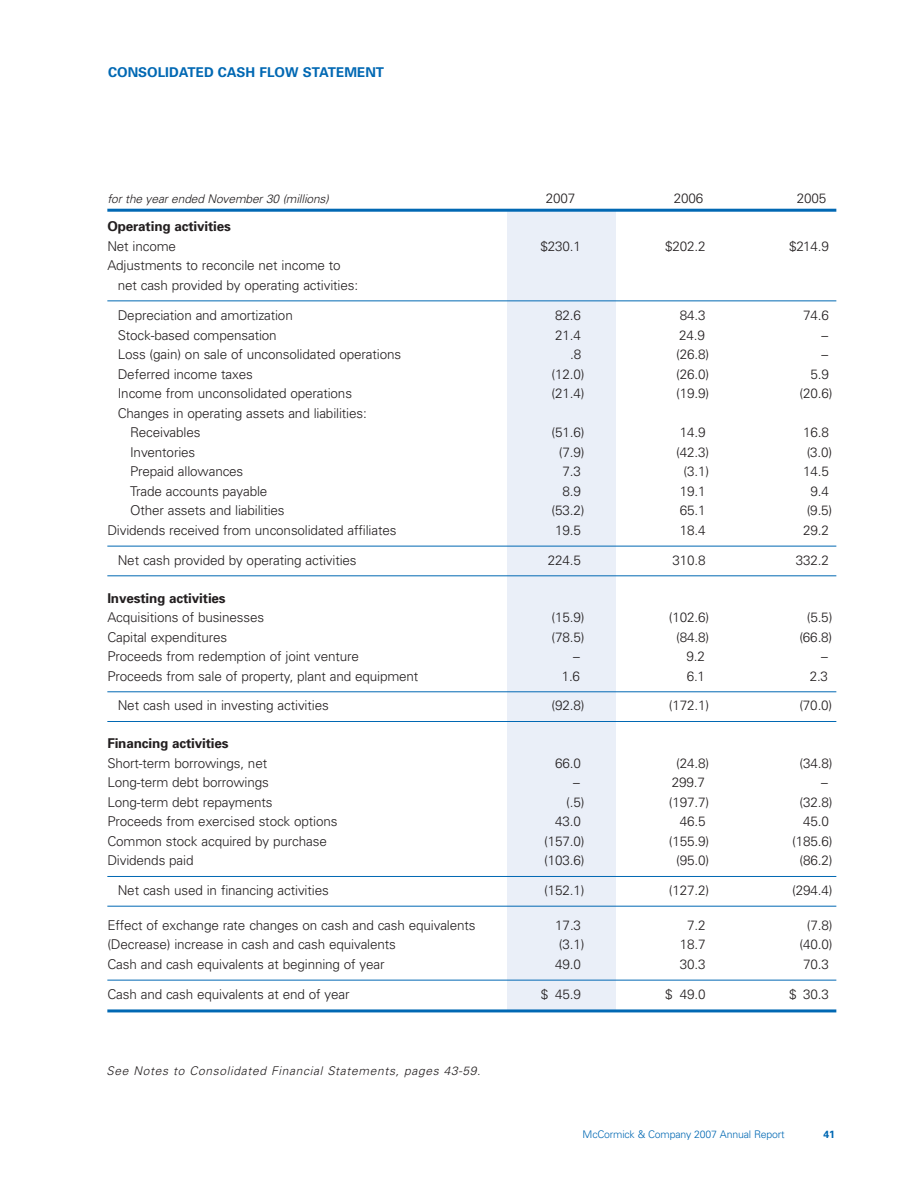
<style>
.page{position:relative;width:918px;height:1188px;background:#fff}
.page>*{position:absolute;margin:0;border:0;box-sizing:border-box;transform-origin:0 0}
.t1{font:300 13.5px/19.5px "Univers";letter-spacing:-.01em;color:#231f20}
.t2{font:700 13.5px "Univers";letter-spacing:-.01em;color:#231f20}
.t3{font:700 13.5px "Univers";color:#0168b3}
.t4{font:italic 300 12px "Univers";letter-spacing:.055em;color:#231f20}
.t5{font:italic 300 12px "Univers";letter-spacing:-.01em;color:#231f20}
.t6{font:300 10.5px "Univers";letter-spacing:-.015em;color:#0168b3}
.t7{font:700 10.5px "Univers";color:#0168b3}
</style>
<div class="page">
<div style="left:507px;top:210px;width:108px;height:801px;background:#eaeff8"></div>
<hr style="left:107px;top:209px;width:729px;height:3px;background:#0168b3">
<hr style="left:107px;top:300px;width:729px;height:1px;background:#0168b3">
<hr style="left:107px;top:546px;width:729px;height:1px;background:#0168b3">
<hr style="left:107px;top:575px;width:729px;height:1px;background:#0168b3">
<hr style="left:107px;top:691px;width:729px;height:1px;background:#0168b3">
<hr style="left:107px;top:721px;width:729px;height:1px;background:#0168b3">
<hr style="left:107px;top:876px;width:729px;height:1px;background:#0168b3">
<hr style="left:107px;top:906px;width:729px;height:1px;background:#0168b3">
<hr style="left:107px;top:980px;width:729px;height:1px;background:#0168b3">
<hr style="left:107px;top:1009px;width:729px;height:3px;background:#0168b3">
<p class="t3" style="left:108px;top:68px;width:277px">CONSOLIDATED CASH FLOW STATEMENT</p>
<p class="t5" style="left:107px;top:194px;width:223px">for the year ended November 30 (millions)</p>
<p class="t1" style="left:546px;top:189px;width:31px">2007</p>
<p class="t1" style="left:674px;top:189px;width:31px">2006</p>
<p class="t1" style="left:797px;top:189px;width:31px">2005</p>
<p class="t2" style="left:107px;top:221px;width:125px">Operating activities</p>
<p class="t1" style="left:107px;top:237px;width:70px">Net income</p>
<p class="t1" style="left:540px;top:237px;width:42px">$230.1</p>
<p class="t1" style="left:665px;top:237px;width:42px">$202.2</p>
<p class="t1" style="left:789px;top:237px;width:41px">$214.9</p>
<p class="t1" style="left:118px;top:257px;width:242px;text-indent:-10px">Adjustments to reconcile net income to net cash provided by operating activities:</p>
<p class="t1" style="left:118px;top:307px;width:177px">Depreciation and amortization</p>
<p class="t1" style="left:555px;top:307px;width:27px">82.6</p>
<p class="t1" style="left:680px;top:307px;width:27px">84.3</p>
<p class="t1" style="left:803px;top:307px;width:27px">74.6</p>
<p class="t1" style="left:118px;top:327px;width:161px">Stock-based compensation</p>
<p class="t1" style="left:555px;top:327px;width:27px">21.4</p>
<p class="t1" style="left:679px;top:327px;width:27px">24.9</p>
<p class="t1" style="left:821px;top:327px;width:8px">–</p>
<p class="t1" style="left:118px;top:346px;width:285px">Loss (gain) on sale of unconsolidated operations</p>
<p class="t1" style="left:570px;top:346px;width:13px">.8</p>
<p class="t1" style="left:676px;top:346px;width:35px">(26.8)</p>
<p class="t1" style="left:821px;top:346px;width:8px">–</p>
<p class="t1" style="left:118px;top:366px;width:137px">Deferred income taxes</p>
<p class="t1" style="left:552px;top:366px;width:35px">(12.0)</p>
<p class="t1" style="left:676px;top:366px;width:35px">(26.0)</p>
<p class="t1" style="left:810px;top:366px;width:20px">5.9</p>
<p class="t1" style="left:118px;top:385px;width:236px">Income from unconsolidated operations</p>
<p class="t1" style="left:552px;top:385px;width:35px">(21.4)</p>
<p class="t1" style="left:676px;top:385px;width:35px">(19.9)</p>
<p class="t1" style="left:800px;top:385px;width:35px">(20.6)</p>
<p class="t1" style="left:130px;top:405px;width:238px;text-indent:-12px">Changes in operating assets and liabilities:<br>Receivables</p>
<p class="t1" style="left:552px;top:424px;width:35px">(51.6)</p>
<p class="t1" style="left:680px;top:424px;width:27px">14.9</p>
<p class="t1" style="left:803px;top:424px;width:27px">16.8</p>
<p class="t1" style="left:130px;top:444px;width:67px">Inventories</p>
<p class="t1" style="left:559px;top:444px;width:27px">(7.9)</p>
<p class="t1" style="left:676px;top:444px;width:35px">(42.3)</p>
<p class="t1" style="left:807px;top:444px;width:27px">(3.0)</p>
<p class="t1" style="left:130px;top:463px;width:115px">Prepaid allowances</p>
<p class="t1" style="left:562px;top:463px;width:20px">7.3</p>
<p class="t1" style="left:684px;top:463px;width:27px">(3.1)</p>
<p class="t1" style="left:803px;top:463px;width:27px">14.5</p>
<p class="t1" style="left:130px;top:483px;width:139px">Trade accounts payable</p>
<p class="t1" style="left:563px;top:483px;width:20px">8.9</p>
<p class="t1" style="left:680px;top:483px;width:27px">19.1</p>
<p class="t1" style="left:810px;top:483px;width:20px">9.4</p>
<p class="t1" style="left:130px;top:502px;width:156px">Other assets and liabilities</p>
<p class="t1" style="left:551px;top:502px;width:35px">(53.2)</p>
<p class="t1" style="left:680px;top:502px;width:27px">65.1</p>
<p class="t1" style="left:807px;top:502px;width:27px">(9.5)</p>
<p class="t1" style="left:107px;top:522px;width:291px">Dividends received from unconsolidated affiliates</p>
<p class="t1" style="left:555px;top:522px;width:27px">19.5</p>
<p class="t1" style="left:680px;top:522px;width:27px">18.4</p>
<p class="t1" style="left:803px;top:522px;width:27px">29.2</p>
<p class="t1" style="left:118px;top:551px;width:241px">Net cash provided by operating activities</p>
<p class="t1" style="left:548px;top:551px;width:35px">224.5</p>
<p class="t1" style="left:673px;top:551px;width:35px">310.8</p>
<p class="t1" style="left:796px;top:551px;width:35px">332.2</p>
<p class="t2" style="left:107px;top:593px;width:120px">Investing activities</p>
<p class="t1" style="left:107px;top:609px;width:158px">Acquisitions of businesses</p>
<p class="t1" style="left:551px;top:609px;width:35px">(15.9)</p>
<p class="t1" style="left:669px;top:609px;width:42px">(102.6)</p>
<p class="t1" style="left:807px;top:609px;width:27px">(5.5)</p>
<p class="t1" style="left:107px;top:628px;width:121px">Capital expenditures</p>
<p class="t1" style="left:551px;top:628px;width:35px">(78.5)</p>
<p class="t1" style="left:676px;top:628px;width:35px">(84.8)</p>
<p class="t1" style="left:799px;top:628px;width:35px">(66.8)</p>
<p class="t1" style="left:107px;top:648px;width:253px">Proceeds from redemption of joint venture</p>
<p class="t1" style="left:573px;top:648px;width:8px">–</p>
<p class="t1" style="left:686px;top:648px;width:20px">9.2</p>
<p class="t1" style="left:821px;top:648px;width:8px">–</p>
<p class="t1" style="left:107px;top:667px;width:313px">Proceeds from sale of property, plant and equipment</p>
<p class="t1" style="left:562px;top:667px;width:20px">1.6</p>
<p class="t1" style="left:687px;top:667px;width:20px">6.1</p>
<p class="t1" style="left:810px;top:667px;width:20px">2.3</p>
<p class="t1" style="left:118px;top:697px;width:213px">Net cash used in investing activities</p>
<p class="t1" style="left:551px;top:697px;width:35px">(92.8)</p>
<p class="t1" style="left:669px;top:697px;width:42px">(172.1)</p>
<p class="t1" style="left:799px;top:697px;width:35px">(70.0)</p>
<p class="t2" style="left:107px;top:739px;width:123px">Financing activities</p>
<p class="t1" style="left:107px;top:754px;width:161px">Short-term borrowings, net</p>
<p class="t1" style="left:555px;top:754px;width:27px">66.0</p>
<p class="t1" style="left:676px;top:754px;width:35px">(24.8)</p>
<p class="t1" style="left:799px;top:754px;width:35px">(34.8)</p>
<p class="t1" style="left:107px;top:774px;width:163px">Long-term debt borrowings</p>
<p class="t1" style="left:573px;top:774px;width:8px">–</p>
<p class="t1" style="left:672px;top:774px;width:35px">299.7</p>
<p class="t1" style="left:821px;top:774px;width:8px">–</p>
<p class="t1" style="left:107px;top:793px;width:167px">Long-term debt repayments</p>
<p class="t1" style="left:566px;top:793px;width:20px">(.5)</p>
<p class="t1" style="left:669px;top:793px;width:42px">(197.7)</p>
<p class="t1" style="left:799px;top:793px;width:35px">(32.8)</p>
<p class="t1" style="left:107px;top:813px;width:232px">Proceeds from exercised stock options</p>
<p class="t1" style="left:555px;top:813px;width:27px">43.0</p>
<p class="t1" style="left:680px;top:813px;width:27px">46.5</p>
<p class="t1" style="left:803px;top:813px;width:27px">45.0</p>
<p class="t1" style="left:107px;top:832px;width:221px">Common stock acquired by purchase</p>
<p class="t1" style="left:544px;top:832px;width:42px">(157.0)</p>
<p class="t1" style="left:669px;top:832px;width:42px">(155.9)</p>
<p class="t1" style="left:792px;top:832px;width:42px">(185.6)</p>
<p class="t1" style="left:107px;top:852px;width:88px">Dividends paid</p>
<p class="t1" style="left:544px;top:852px;width:42px">(103.6)</p>
<p class="t1" style="left:676px;top:852px;width:35px">(95.0)</p>
<p class="t1" style="left:799px;top:852px;width:35px">(86.2)</p>
<p class="t1" style="left:118px;top:882px;width:213px">Net cash used in financing activities</p>
<p class="t1" style="left:544px;top:882px;width:42px">(152.1)</p>
<p class="t1" style="left:669px;top:882px;width:42px">(127.2)</p>
<p class="t1" style="left:792px;top:882px;width:42px">(294.4)</p>
<p class="t1" style="left:107px;top:917px;width:370px">Effect of exchange rate changes on cash and cash equivalents</p>
<p class="t1" style="left:555px;top:917px;width:27px">17.3</p>
<p class="t1" style="left:687px;top:917px;width:20px">7.2</p>
<p class="t1" style="left:807px;top:917px;width:27px">(7.8)</p>
<p class="t1" style="left:107px;top:936px;width:290px">(Decrease) increase in cash and cash equivalents</p>
<p class="t1" style="left:559px;top:936px;width:27px">(3.1)</p>
<p class="t1" style="left:680px;top:936px;width:27px">18.7</p>
<p class="t1" style="left:800px;top:936px;width:35px">(40.0)</p>
<p class="t1" style="left:107px;top:956px;width:279px">Cash and cash equivalents at beginning of year</p>
<p class="t1" style="left:555px;top:956px;width:27px">49.0</p>
<p class="t1" style="left:680px;top:956px;width:27px">30.3</p>
<p class="t1" style="left:803px;top:956px;width:27px">70.3</p>
<p class="t1" style="left:107px;top:985px;width:244px">Cash and cash equivalents at end of year</p>
<p class="t1" style="left:541px;top:985px;width:42px">$ 45.9</p>
<p class="t1" style="left:665px;top:985px;width:42px">$ 49.0</p>
<p class="t1" style="left:789px;top:985px;width:41px">$ 30.3</p>
<p class="t4" style="left:106px;top:1066px;width:376px">See Notes to Consolidated Financial Statements, pages 43-59.</p>
<p class="t6" style="left:583px;top:1130px;width:204px">McCormick &amp; Company 2007 Annual Report</p>
<p class="t7" style="left:823px;top:1130px;width:13px">41</p>
</div>
